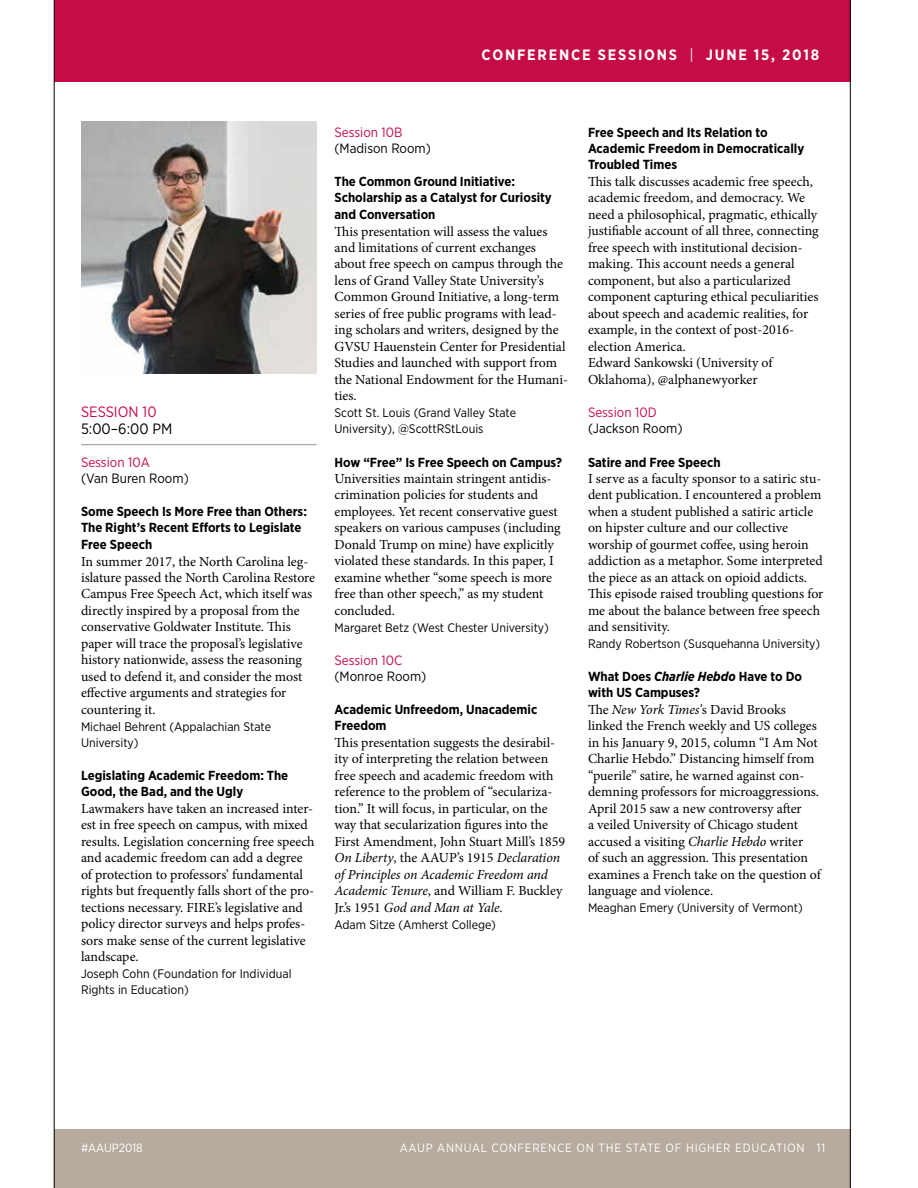
<style>
.page{position:relative;width:918px;height:1188px;background:#fff}
.page>*{position:absolute;margin:0;border:0;box-sizing:border-box;transform-origin:0 0}
.t1{font:700 15px "Gotham Narrow";letter-spacing:.12em;color:#fff}
.t2{font:15px "Gotham Narrow";color:#000}
.t3{font:15px "Gotham Narrow";color:#c60c46}
.t4{font:13.8px/16.5px "Minion Pro";color:#000}
.t5{font:13.5px "Gotham Narrow";color:#000}
.t6{font:13.5px "Gotham Narrow";color:#c60c46}
.t7{font:700 13.2px/16.5px "Gotham Narrow";color:#000}
.t8{font:12.3px/16.5px "Gotham Narrow";color:#000}
.t9{font:12px "Gotham Narrow";letter-spacing:.06em;color:#fff}
.t10{font:12px "Gotham Narrow";color:#fff}
.s1{font-weight:400}
.s2{font-style:italic}
</style>
<div class="page">
<div style="left:54px;top:1130px;width:796px;height:58px;background:#b7aa9e"></div>
<div style="left:54px;top:0;width:796px;height:81px;background:#c60c46"></div>
<hr style="left:54px;top:0;width:1px;height:1188px;background:#000">
<hr style="left:81px;top:444px;width:235px;height:1px;background:#939598">
<hr style="left:850px;top:0;width:1px;height:1188px;background:#000">
<img style="left:81px;top:122px;width:235px;height:252px">
<p class="t1" style="left:482px;top:45px;width:339px">CONFERENCE SESSIONS <span class="s1">|</span> JUNE 15, 2018</p>
<p class="t3" style="left:81px;top:402px;width:77px">SESSION 10</p>
<p class="t2" style="left:81px;top:419px;width:93px">5:00–6:00 PM</p>
<p class="t6" style="left:81px;top:453px;width:70px">Session 10A</p>
<p class="t5" style="left:81px;top:470px;width:109px">(Van Buren Room)</p>
<p class="t7" style="left:81px;top:503px;width:227px">Some Speech Is More Free than Others:<br>The Right’s Recent Efforts to Legislate<br>Free Speech</p>
<p class="t4" style="left:81px;top:553px;width:236px">In summer 2017, the North Carolina leg&shy;islature passed the North Carolina Restore Campus Free Speech Act, which itself was directly inspired by a proposal from the conservative Goldwater Institute. This paper will trace the proposal’s legislative history nationwide, assess the reasoning used to defend it, and consider the most effective arguments and strategies for countering it.</p>
<p class="t8" style="left:81px;top:718px;width:192px">Michael Behrent (Appalachian State<br>University)</p>
<p class="t7" style="left:81px;top:767px;width:209px">Legislating Academic Freedom: The<br>Good, the Bad, and the Ugly</p>
<p class="t4" style="left:81px;top:800px;width:235px">Lawmakers have taken an increased inter&shy;est in free speech on campus, with mixed results. Legislation concerning free speech and academic freedom can add a degree of protection to professors’ fundamental rights but frequently falls short of the pro&shy;tections necessary. FIRE’s legislative and policy director surveys and helps profes&shy;sors make sense of the current legislative landscape.</p>
<p class="t8" style="left:81px;top:965px;width:212px">Joseph Cohn (Foundation for Individual<br>Rights in Education)</p>
<p class="t6" style="left:334px;top:123px;width:70px">Session 10B</p>
<p class="t5" style="left:334px;top:140px;width:98px">(Madison Room)</p>
<p class="t7" style="left:334px;top:173px;width:219px">The Common Ground Initiative:<br>Scholarship as a Catalyst for Curiosity and Conversation</p>
<p class="t4" style="left:334px;top:223px;width:235px">This presentation will assess the values and limitations of current exchanges about free speech on campus through the lens of Grand Valley State University’s Common Ground Initiative, a long-term series of free public programs with lead&shy;ing scholars and writers, designed by the GVSU Hauenstein Center for Presidential Studies and launched with support from the National Endowment for the Humani&shy;ties.</p>
<p class="t8" style="left:334px;top:404px;width:183px">Scott St. Louis (Grand Valley State<br>University), @ScottRStLouis</p>
<p class="t7" style="left:334px;top:453px;width:229px">How “Free” Is Free Speech on Campus?</p>
<p class="t4" style="left:334px;top:470px;width:228px">Universities maintain stringent antidis&shy;crimination policies for students and employees. Yet recent conservative guest speakers on various campuses (including Donald Trump on mine) have explicitly violated these standards. In this paper, I examine whether “some speech is more free than other speech,” as my student concluded.</p>
<p class="t8" style="left:334px;top:619px;width:216px">Margaret Betz (West Chester University)</p>
<p class="t6" style="left:334px;top:651px;width:69px">Session 10C</p>
<p class="t5" style="left:334px;top:668px;width:93px">(Monroe Room)</p>
<p class="t7" style="left:334px;top:701px;width:204px">Academic Unfreedom, Unacademic<br>Freedom</p>
<p class="t4" style="left:334px;top:734px;width:232px">This presentation suggests the desirabil&shy;ity of interpreting the relation between free speech and academic freedom with reference to the problem of “seculariza&shy;tion.” It will focus, in particular, on the way that secularization figures into the First Amendment, John Stuart Mill’s 1859<br><span class="s2">On Liberty</span>, the AAUP’s 1915 <span class="s2">Declaration of Principles on Academic Freedom and Academic Tenure</span>, and William F. Buckley Jr.’s 1951 <span class="s2">God and Man at Yale</span>.</p>
<p class="t8" style="left:334px;top:916px;width:163px">Adam Sitze (Amherst College)</p>
<p class="t7" style="left:588px;top:123px;width:218px">Free Speech and Its Relation to<br>Academic Freedom in Democratically<br>Troubled Times</p>
<p class="t4" style="left:588px;top:173px;width:232px">This talk discusses academic free speech, academic freedom, and democracy. We need a philosophical, pragmatic, ethically justifiable account of all three, connecting free speech with institutional decision&shy;making. This account needs a general component, but also a particularized component capturing ethical peculiarities about speech and academic realities, for example, in the context of post-2016- election America.<br>Edward Sankowski (University of Oklahoma), @alphanewyorker</p>
<p class="t6" style="left:588px;top:404px;width:70px">Session 10D</p>
<p class="t5" style="left:588px;top:420px;width:96px">(Jackson Room)</p>
<p class="t7" style="left:588px;top:453px;width:134px">Satire and Free Speech</p>
<p class="t4" style="left:588px;top:470px;width:237px">I serve as a faculty sponsor to a satiric stu&shy;dent publication. I encountered a problem when a student published a satiric article on hipster culture and our collective worship of gourmet coffee, using heroin addiction as a metaphor. Some interpreted the piece as an attack on opioid addicts.<br>This episode raised troubling questions for me about the balance between free speech and sensitivity.</p>
<p class="t8" style="left:588px;top:635px;width:234px">Randy Robertson (Susquehanna University)</p>
<p class="t7" style="left:588px;top:668px;width:216px">What Does <span class="s2">Charlie Hebdo</span> Have to Do with US Campuses?</p>
<p class="t4" style="left:588px;top:701px;width:234px">The <span class="s2">New York Times’</span>s David Brooks linked the French weekly and US colleges in his January 9, 2015, column “I Am Not Charlie Hebdo.” Distancing himself from “puerile” satire, he warned against con&shy;demning professors for microaggressions.<br>April 2015 saw a new controversy after<br>a veiled University of Chicago student accused a visiting <span class="s2">Charlie Hebdo</span> writer<br>of such an aggression. This presentation examines a French take on the question of language and violence.</p>
<p class="t8" style="left:588px;top:899px;width:216px">Meaghan Emery (University of Vermont)</p>
<p class="t10" style="left:81px;top:1141px;width:63px">#AAUP2018</p>
<p class="t9" style="left:400px;top:1141px;width:427px">AAUP ANNUAL CONFERENCE ON THE STATE OF HIGHER EDUCATION 11</p>
</div>
